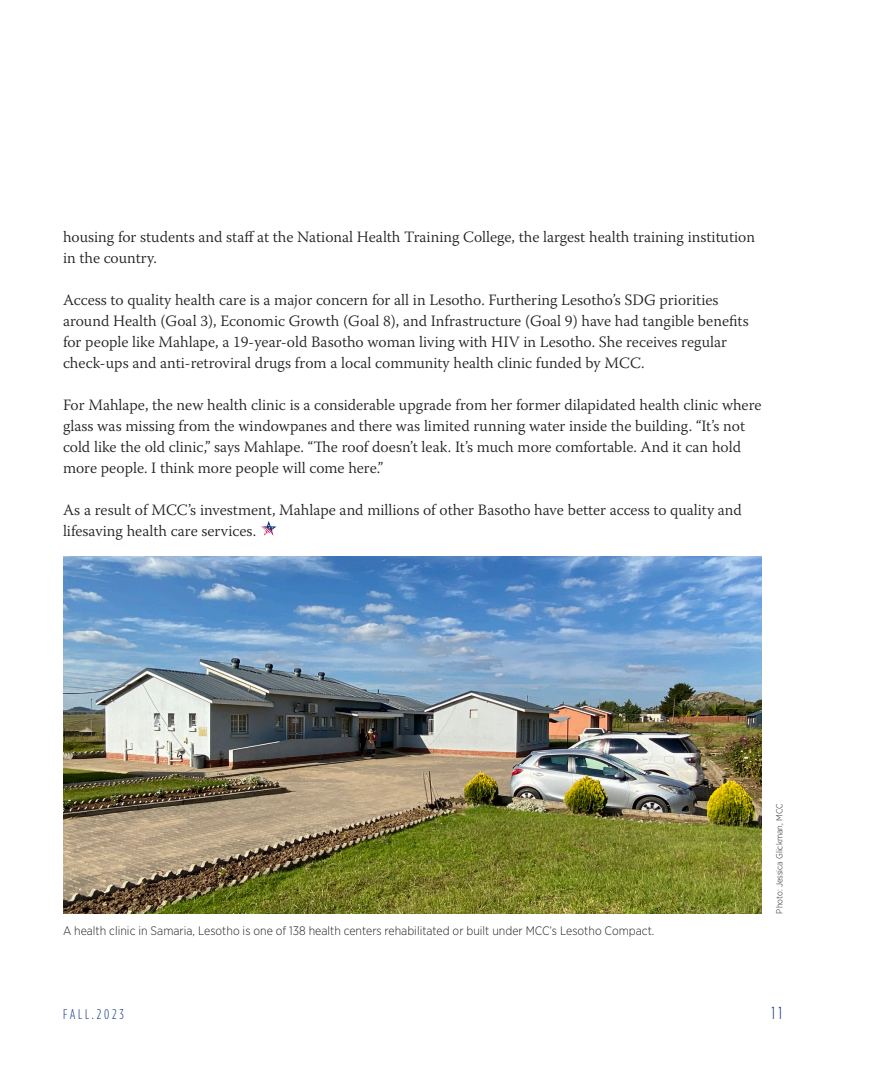
<style>
.page{position:relative;width:882px;height:1071px;background:#fff}
.page>*{position:absolute;margin:0;border:0;box-sizing:border-box;transform-origin:0 0}
.t1{font:300 17.5px "Gotham Condensed";color:#113880}
.MILESTONES__Body_Text{font:300 15.75px/21px "Warnock Pro";color:#231f20}
.t2{font:300 14px "Gotham Condensed";letter-spacing:.2em;color:#113880}
.t3{font:300 12.25px "Gotham Narrow";color:#231f20}
.t4{font:300 8.75px "Gotham Narrow";color:#231f20}
</style>
<div class="page">
<img style="left:63px;top:556px;width:698px;height:358px">
<svg style="left:261px;top:521px;width:16px;height:15px"></svg>
<p class="MILESTONES__Body_Text" style="left:63px;top:226px;width:694px">housing for students and staff at the National Health Training College, the largest health training institution in the country.</p>
<p class="MILESTONES__Body_Text" style="left:63px;top:289px;width:687px">Access to quality health care is a major concern for all in Lesotho. Furthering Lesotho’s SDG priorities around Health (Goal 3), Economic Growth (Goal 8), and Infrastructure (Goal 9) have had tangible benefits for people like Mahlape, a 19-year-old Basotho woman living with HIV in Lesotho. She receives regular check-ups and anti-retroviral drugs from a local community health clinic funded by MCC.</p>
<p class="MILESTONES__Body_Text" style="left:63px;top:394px;width:700px">For Mahlape, the new health clinic is a considerable upgrade from her former dilapidated health clinic where glass was missing from the windowpanes and there was limited running water inside the building. “It’s not cold like the old clinic,” says Mahlape. “The roof doesn’t leak. It’s much more comfortable. And it can hold more people. I think more people will come here.”</p>
<p class="MILESTONES__Body_Text" style="left:63px;top:499px;width:680px">As a result of MCC’s investment, Mahlape and millions of other Basotho have better access to quality and lifesaving health care services.</p>
<p class="t3" style="left:63px;top:923px;width:593px">A health clinic in Samaria, Lesotho is one of 138 health centers rehabilitated or built under MCC’s Lesotho Compact.</p>
<p class="t4" style="left:774px;top:914px;width:111px;rotate:-90deg">Photo: Jessica Glickman, MCC</p>
<p class="t2" style="left:63px;top:1006px;width:62px">FALL.2023</p>
<p class="t1" style="left:772px;top:1003px;width:12px">11</p>
</div>
